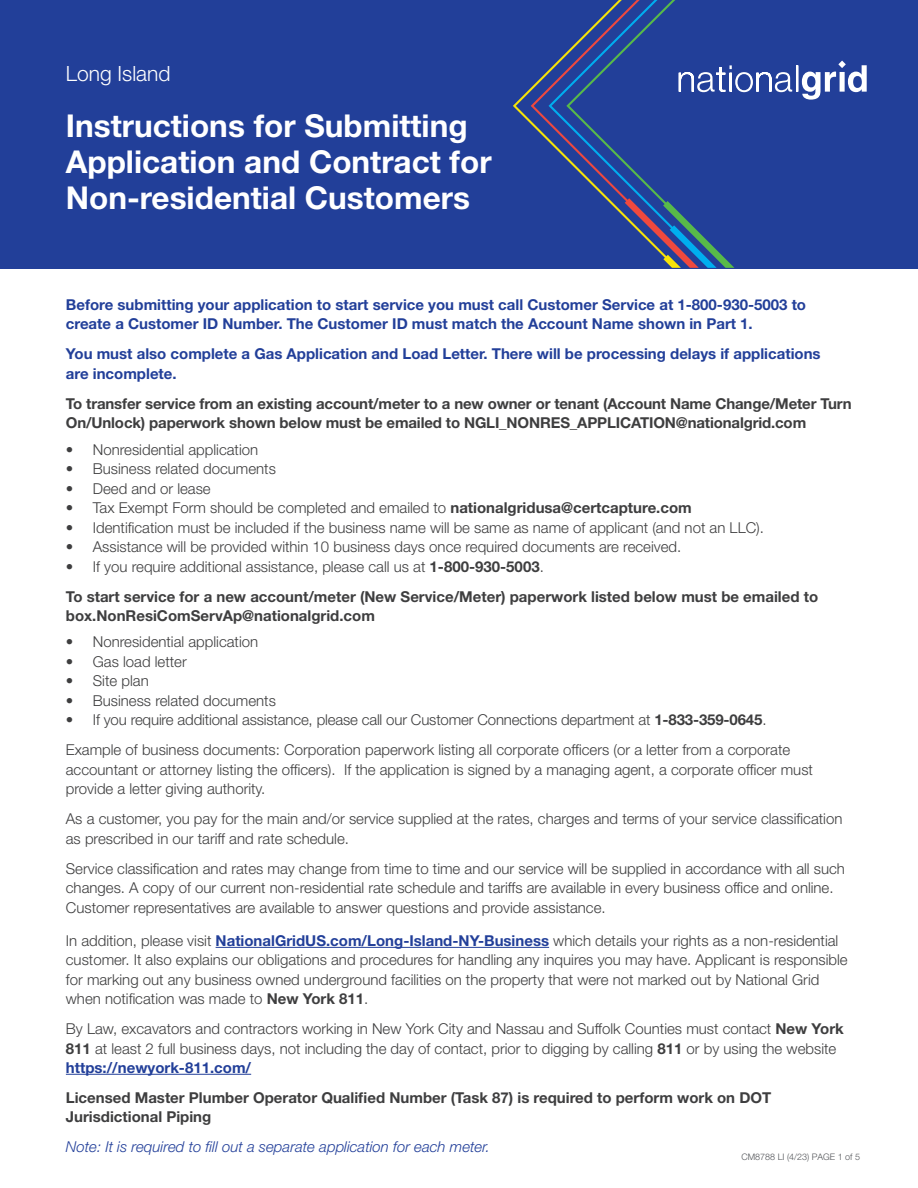
<style>
.page{position:relative;width:918px;height:1188px;background:#fff}
.page>*{position:absolute;margin:0;border:0;box-sizing:border-box;transform-origin:0 0}
.t1{font:700 31.5px/36px "Helvetica Neue LT Std";color:#fff}
.t2{font:300 21px "Helvetica Neue LT Std";color:#fff}
.t3{font:300 15px/19.5px "Helvetica Neue LT Std";color:#3e3e3f}
.t4{font:700 15px/19.5px "Helvetica Neue LT Std";color:#3e3e3f}
.t5{font:700 15px/19.5px "Helvetica Neue LT Std";color:#223f99}
.t6{font:italic 300 15px "Helvetica Neue LT Std";color:#223f99}
.t7{font:300 9px "Helvetica Neue LT Std";color:#54565a}
.s1{font-weight:700}
.s2{font-weight:300}
.s3{font-weight:700;color:#223f99}
</style>
<div class="page">
<div style="left:0;top:0;width:918px;height:269px;background:#223f99"></div>
<svg style="left:699px;top:232px;width:18px;height:36px"></svg>
<svg style="left:681px;top:214px;width:18px;height:54px"></svg>
<svg style="left:513px;top:0;width:168px;height:268px"></svg>
<hr style="left:216px;top:947px;width:333px;height:1px;background:#223f99">
<hr style="left:66px;top:1074px;width:185px;height:1px;background:#223f99">
<svg style="left:679px;top:61px;width:188px;height:39px"></svg>
<h2 class="t2" style="left:66px;top:61px;width:106px">Long Island</h2>
<h1 class="t1" style="left:66px;top:107px;width:427px">Instructions for Submitting<br>Application and Contract for<br>Non-residential Customers</h1>
<p class="t5" style="left:66px;top:294px;width:742px">Before submitting your application to start service you must call Customer Service at 1-800-930-5003 to create a Customer ID Number. The Customer ID must match the Account Name shown in Part 1.</p>
<p class="t5" style="left:66px;top:344px;width:756px">You must also complete a Gas Application and Load Letter. There will be processing delays if applications are incomplete.</p>
<p class="t4" style="left:66px;top:393px;width:787px">To transfer service from an existing account/meter to a new owner or tenant (Account Name Change/Meter Turn<br>On/Unlock) paperwork shown below must be emailed to NGLI_NONRES_APPLICATION@nationalgrid.com</p>
<p class="t3" style="left:66px;top:439px;width:194px">• Nonresidential application</p>
<p class="t3" style="left:66px;top:459px;width:212px">• Business related documents</p>
<p class="t3" style="left:66px;top:478px;width:146px">• Deed and or lease</p>
<p class="t3" style="left:66px;top:498px;width:627px">• Tax Exempt Form should be completed and emailed to <span class="s1">nationalgridusa@certcapture.com</span></p>
<p class="t3" style="left:66px;top:517px;width:700px">• Identification must be included if the business name will be same as name of applicant (and not an LLC).</p>
<p class="t3" style="left:66px;top:537px;width:617px">• Assistance will be provided within 10 business days once required documents are received.</p>
<p class="t4" style="left:66px;top:551px;width:754px;line-height:30px"><span class="s2">• If you require additional assistance, please call us at</span> 1-800-930-5003<span class="s2">.<br></span>To start service for a new account/meter (New Service/Meter) paperwork listed below must be emailed to</p>
<p class="t4" style="left:66px;top:606px;width:311px">box.NonResiComServAp@nationalgrid.com</p>
<p class="t3" style="left:66px;top:632px;width:194px">• Nonresidential application</p>
<p class="t3" style="left:66px;top:651px;width:122px">• Gas load letter</p>
<p class="t3" style="left:66px;top:671px;width:84px">• Site plan</p>
<p class="t3" style="left:66px;top:690px;width:212px">• Business related documents</p>
<p class="t3" style="left:66px;top:705px;width:726px;line-height:30px">• If you require additional assistance, please call our Customer Connections department at <span class="s1">1-833-359-0645</span>.<br>Example of business documents: Corporation paperwork listing all corporate officers (or a letter from a corporate</p>
<p class="t3" style="left:66px;top:759px;width:749px">accountant or attorney listing the officers). If the application is signed by a managing agent, a corporate officer must provide a letter giving authority.</p>
<p class="t3" style="left:66px;top:809px;width:778px">As a customer, you pay for the main and/or service supplied at the rates, charges and terms of your service classification as prescribed in our tariff and rate schedule.</p>
<p class="t3" style="left:66px;top:858px;width:781px">Service classification and rates may change from time to time and our service will be supplied in accordance with all such changes. A copy of our current non-residential rate schedule and tariffs are available in every business office and online.<br>Customer representatives are available to answer questions and provide assistance.</p>
<p class="t3" style="left:66px;top:930px;width:783px">In addition, please visit <span class="s3">NationalGridUS.com/Long-Island-NY-Business</span> which details your rights as a non-residential customer. It also explains our obligations and procedures for handling any inquires you may have. Applicant is responsible for marking out any business owned underground facilities on the property that were not marked out by National Grid when notification was made to <span class="s1">New York 811</span>.</p>
<p class="t3" style="left:66px;top:1019px;width:779px">By Law, excavators and contractors working in New York City and Nassau and Suffolk Counties must contact <span class="s1">New York<br>811</span> at least 2 full business days, not including the day of contact, prior to digging by calling <span class="s1">811</span> or by using the website <span class="s3">https://newyork-811.com/</span></p>
<p class="t4" style="left:66px;top:1087px;width:707px">Licensed Master Plumber Operator Qualified Number (Task 87) is required to perform work on DOT<br>Jurisdictional Piping</p>
<p class="t6" style="left:66px;top:1138px;width:426px">Note: It is required to fill out a separate application for each meter.</p>
<p class="t7" style="left:741px;top:1151px;width:120px">CM8788 LI (4/23) PAGE 1 of 5</p>
</div>
